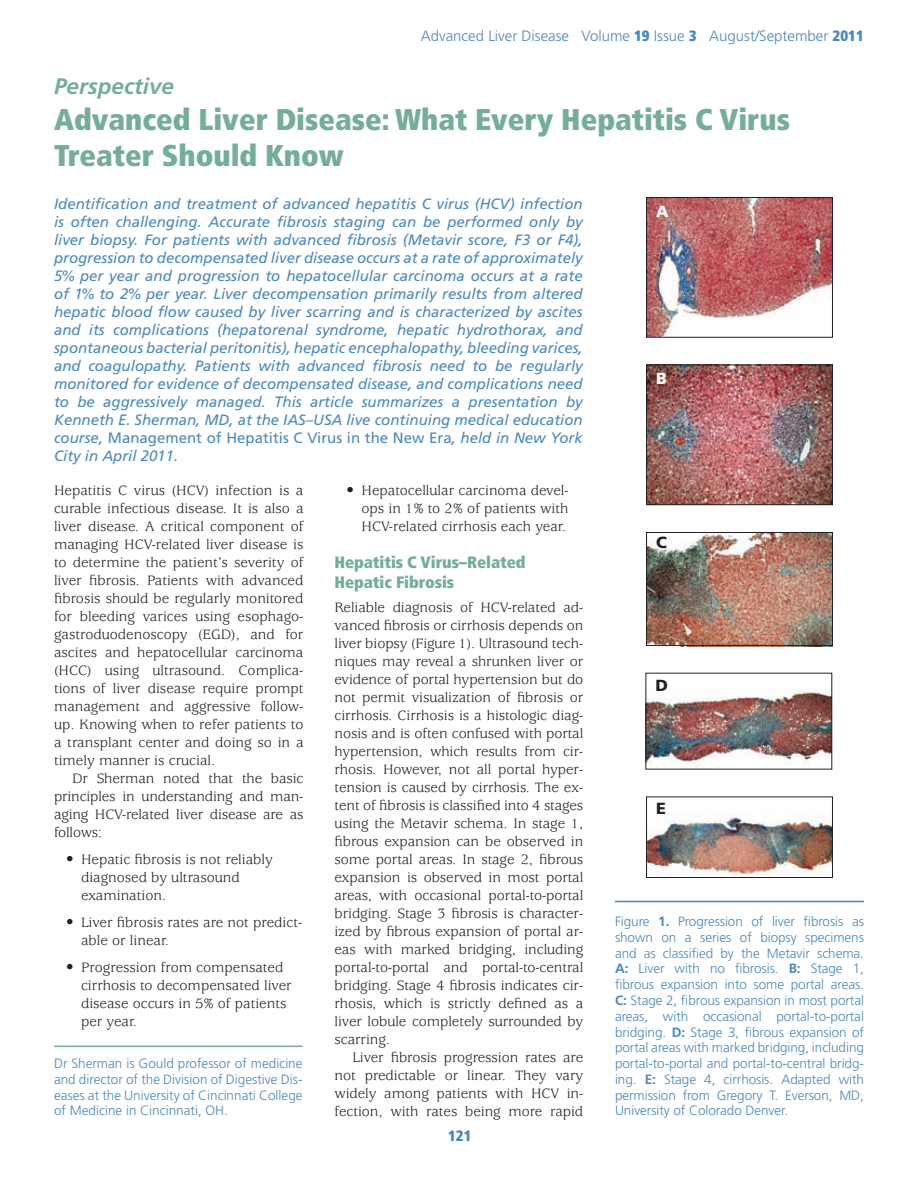
<style>
.page{position:relative;width:918px;height:1188px;background:#fff}
.page>*{position:absolute;margin:0;border:0;box-sizing:border-box;transform-origin:0 0}
.t1{font:900 condensed 30px/36px "Frutiger";color:#74ad99}
.t2{font:italic 700 22.5px "Frutiger";color:#74ad99}
.t3{font:900 condensed 16.5px/19.8px "Frutiger";letter-spacing:-.005em;color:#74ad99}
.t4{font:900 16.05px "Frutiger";color:#231f20}
.t5{font:900 16.05px "Frutiger";color:#fff}
.t6{font:15px/18px "Usherwood";letter-spacing:-.005em;color:#231f20}
.t7{font:italic 15px/18px "Frutiger";color:#4a89be;text-align:justify}
.t8{font:300 15px "Frutiger";color:#4a89be}
.t9{font:900 condensed 15px "Frutiger";color:#4a89be}
.t10{font:300 13.5px/15.8px "Frutiger";color:#4a89be;text-align:justify}
.s1{font-weight:900;font-stretch:condensed}
.s2{font-style:normal}
.s3{font-weight:700}
</style>
<div class="page">
<hr style="left:54px;top:1046px;width:249px;height:1px;background:#74ad99">
<hr style="left:615px;top:901px;width:249px;height:1px;background:#4a89be">
<img style="left:648px;top:813px;width:183px;height:62px">
<div style="left:646px;top:796px;width:187px;height:82px;border:1px solid #231f20"></div>
<img style="left:648px;top:367px;width:183px;height:136px">
<div style="left:646px;top:365px;width:187px;height:140px;border:1px solid #231f20"></div>
<img style="left:648px;top:690px;width:182px;height:76px">
<img style="left:648px;top:534px;width:183px;height:110px">
<div style="left:646px;top:532px;width:187px;height:114px;border:1px solid #231f20"></div>
<img style="left:648px;top:199px;width:183px;height:137px">
<div style="left:646px;top:197px;width:187px;height:141px;border:1px solid #231f20"></div>
<p class="t8" style="left:421px;top:27px;width:445px">Advanced Liver Disease Volume <span class="s1">19</span> Issue <span class="s1">3</span> August/September <span class="s1">2011</span></p>
<p class="t2" style="left:54px;top:73px;width:122px">Perspective</p>
<p class="t1" style="left:54px;top:101px;width:738px">Advanced Liver Disease: What Every Hepatitis C Virus<br>Treater Should Know</p>
<p class="t7" style="left:54px;top:194px;width:530px">Identification and treatment of advanced hepatitis C virus (HCV) infection is often challenging. Accurate fibrosis staging can be performed only by liver biopsy. For patients with advanced fibrosis (Metavir score, F3 or F4), progression to decompensated liver disease occurs at a rate of approximately 5% per year and progression to hepatocellular carcinoma occurs at a rate of 1% to 2% per year. Liver decompensation primarily results from altered hepatic blood flow caused by liver scarring and is characterized by ascites and its complications (hepatorenal syndrome, hepatic hydrothorax, and spontaneous bacterial peritonitis), hepatic encephalopathy, bleeding varices, and coagulopathy. Patients with advanced fibrosis need to be regularly monitored for evidence of decompensated disease, and complications need to be aggressively managed. This article summarizes a presentation by Kenneth E. Sherman, MD, at the IAS–USA live continuing medical education course, <span class="s2">Management of Hepatitis C Virus in the New Era</span>, held in New York City in April 2011.</p>
<p class="t6" style="left:54px;top:482px;width:251px">Hepatitis C virus (HCV) infection is a</p>
<p class="t6" style="left:54px;top:500px;width:251px">curable infectious disease. It is also a</p>
<p class="t6" style="left:54px;top:518px;width:251px">liver disease. A critical component of</p>
<p class="t6" style="left:54px;top:536px;width:251px">managing HCV-related liver disease is</p>
<p class="t6" style="left:54px;top:554px;width:251px">to determine the patient’s severity of</p>
<p class="t6" style="left:54px;top:572px;width:251px">liver fibrosis. Patients with advanced</p>
<p class="t6" style="left:54px;top:590px;width:251px">fibrosis should be regularly monitored</p>
<p class="t6" style="left:54px;top:608px;width:251px">for bleeding varices using esophago-</p>
<p class="t6" style="left:54px;top:626px;width:251px">gastroduodenoscopy (EGD), and for</p>
<p class="t6" style="left:54px;top:644px;width:251px">ascites and hepatocellular carcinoma</p>
<p class="t6" style="left:54px;top:662px;width:251px">(HCC) using ultrasound. Complica-</p>
<p class="t6" style="left:54px;top:680px;width:251px">tions of liver disease require prompt</p>
<p class="t6" style="left:54px;top:698px;width:251px">management and aggressive follow-</p>
<p class="t6" style="left:54px;top:716px;width:251px">up. Knowing when to refer patients to</p>
<p class="t6" style="left:54px;top:734px;width:251px">a transplant center and doing so in a</p>
<p class="t6" style="left:54px;top:752px;width:163px">timely manner is crucial.</p>
<p class="t6" style="left:72px;top:770px;width:233px">Dr Sherman noted that the basic</p>
<p class="t6" style="left:54px;top:788px;width:251px">principles in understanding and man-</p>
<p class="t6" style="left:54px;top:806px;width:251px">aging HCV-related liver disease are as</p>
<p class="t6" style="left:54px;top:824px;width:50px">follows:</p>
<p class="t6" style="left:81px;top:851px;width:193px;text-indent:-15px">• Hepatic fibrosis is not reliably diagnosed by ultrasound examination.</p>
<p class="t6" style="left:81px;top:914px;width:223px;text-indent:-15px">• Liver fibrosis rates are not predict&shy;able or linear.</p>
<p class="t6" style="left:81px;top:959px;width:212px;text-indent:-15px">• Progression from compensated cirrhosis to decompensated liver disease occurs in 5% of patients per year.</p>
<p class="t10" style="left:54px;top:1056px;width:250px">Dr Sherman is Gould professor of medicine and director of the Division of Digestive Dis&shy;eases at the University of Cincinnati College of Medicine in Cincinnati, OH.</p>
<p class="t6" style="left:362px;top:482px;width:209px;text-align:justify;text-indent:-15px">• Hepatocellular carcinoma devel&shy;ops in 1% to 2% of patients with HCV-related cirrhosis each year.</p>
<p class="t3" style="left:334px;top:552px;width:193px">Hepatitis C Virus–Related<br>Hepatic Fibrosis</p>
<p class="t6" style="left:334px;top:598px;width:250px">Reliable diagnosis of HCV-related ad-</p>
<p class="t6" style="left:334px;top:616px;width:250px">vanced fibrosis or cirrhosis depends on</p>
<p class="t6" style="left:334px;top:634px;width:250px">liver biopsy (Figure 1). Ultrasound tech-</p>
<p class="t6" style="left:335px;top:652px;width:250px">niques may reveal a shrunken liver or</p>
<p class="t6" style="left:335px;top:670px;width:250px">evidence of portal hypertension but do</p>
<p class="t6" style="left:335px;top:688px;width:250px">not permit visualization of fibrosis or</p>
<p class="t6" style="left:335px;top:706px;width:250px">cirrhosis. Cirrhosis is a histologic diag-</p>
<p class="t6" style="left:335px;top:724px;width:250px">nosis and is often confused with portal</p>
<p class="t6" style="left:335px;top:742px;width:250px">hypertension, which results from cir-</p>
<p class="t6" style="left:335px;top:760px;width:250px">rhosis. However, not all portal hyper-</p>
<p class="t6" style="left:335px;top:778px;width:250px">tension is caused by cirrhosis. The ex-</p>
<p class="t6" style="left:335px;top:796px;width:250px">tent of fibrosis is classified into 4 stages</p>
<p class="t6" style="left:335px;top:814px;width:250px">using the Metavir schema. In stage 1,</p>
<p class="t6" style="left:335px;top:832px;width:250px">fibrous expansion can be observed in</p>
<p class="t6" style="left:335px;top:850px;width:250px">some portal areas. In stage 2, fibrous</p>
<p class="t6" style="left:335px;top:868px;width:250px">expansion is observed in most portal</p>
<p class="t6" style="left:335px;top:886px;width:250px">areas, with occasional portal-to-portal</p>
<p class="t6" style="left:335px;top:904px;width:250px">bridging. Stage 3 fibrosis is character-</p>
<p class="t6" style="left:335px;top:922px;width:250px">ized by fibrous expansion of portal ar-</p>
<p class="t6" style="left:335px;top:940px;width:250px">eas with marked bridging, including</p>
<p class="t6" style="left:335px;top:958px;width:250px">portal-to-portal and portal-to-central</p>
<p class="t6" style="left:335px;top:976px;width:250px">bridging. Stage 4 fibrosis indicates cir-</p>
<p class="t6" style="left:335px;top:994px;width:250px">rhosis, which is strictly defined as a</p>
<p class="t6" style="left:335px;top:1012px;width:250px">liver lobule completely surrounded by</p>
<p class="t6" style="left:335px;top:1030px;width:57px">scarring.</p>
<p class="t6" style="left:353px;top:1048px;width:232px">Liver fibrosis progression rates are</p>
<p class="t6" style="left:335px;top:1066px;width:250px">not predictable or linear. They vary</p>
<p class="t6" style="left:335px;top:1084px;width:250px">widely among patients with HCV in-</p>
<p class="t6" style="left:335px;top:1102px;width:250px">fection, with rates being more rapid</p>
<p class="t9" style="left:448px;top:1127px;width:25px">121</p>
<p class="t5" style="left:656px;top:202px;width:14px">A</p>
<p class="t5" style="left:656px;top:369px;width:12px">B</p>
<p class="t4" style="left:656px;top:533px;width:12px">C</p>
<p class="t4" style="left:656px;top:676px;width:14px">D</p>
<p class="t4" style="left:656px;top:799px;width:11px">E</p>
<p class="t10" style="left:615px;top:914px;width:250px">Figure <span class="s3">1.</span> Progression of liver fibrosis as shown on a series of biopsy specimens and as classified by the Metavir schema.<br><span class="s3">A:</span> Liver with no fibrosis. <span class="s3">B:</span> Stage 1, fibrous expansion into some portal areas.<br><span class="s3">C:</span> Stage 2, fibrous expansion in most portal areas, with occasional portal-to-portal bridging. <span class="s3">D:</span> Stage 3, fibrous expansion of portal areas with marked bridging, including portal-to-portal and portal-to-central bridg&shy;ing. <span class="s3">E:</span> Stage 4, cirrhosis. Adapted with permission from Gregory T. Everson, MD, University of Colorado Denver.</p>
</div>
